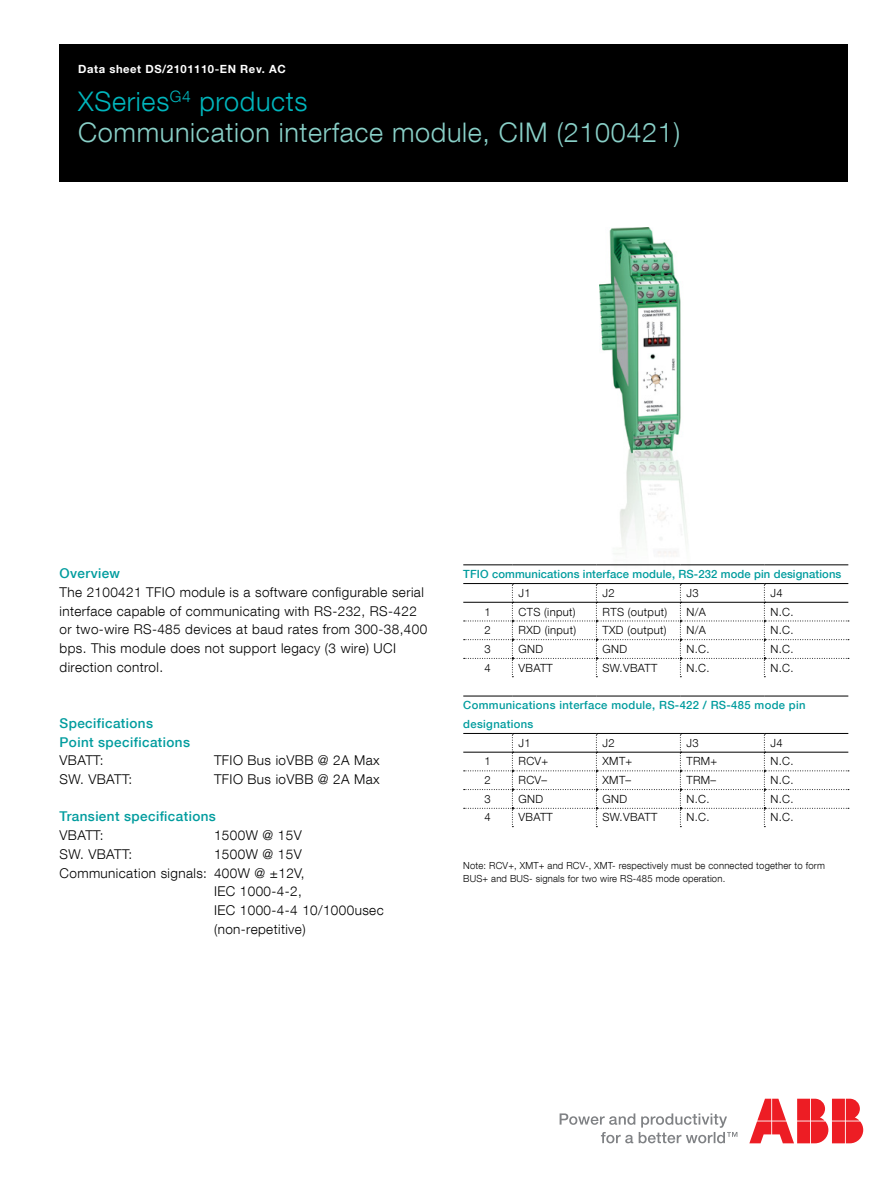
<style>
.page{position:relative;width:893px;height:1188px;background:#fff}
.page>*{position:absolute;margin:0;border:0;box-sizing:border-box;transform-origin:0 0}
.t1{font:300 27px/31.5px "ABB Neue Helvetica";letter-spacing:.025em;color:#89d0c8}
.t2{font:300 13.5px/18.8px "ABB Neue Helvetica";letter-spacing:.03em;color:#000}
.t3{font:500 13.5px/18.8px "ABB Neue Helvetica";letter-spacing:.03em;color:#009c9e}
.t4{font:300 11.25px "ABB Neue Helvetica";letter-spacing:.03em;color:#000}
.t5{font:500 11.25px/18.8px "ABB Neue Helvetica";letter-spacing:.02em;color:#009c9e}
.t6{font:700 11.25px "ABB Neue Helvetica";letter-spacing:.05em;color:#fff}
.t7{font:300 9.75px/12.5px "ABB Neue Helvetica";letter-spacing:.02em;color:#000}
.s1{color:#00b6bd}
</style>
<div class="page">
<svg style="left:560px;top:1113px;width:177px;height:30px"></svg>
<svg style="left:749px;top:1099px;width:114px;height:44px"></svg>
<div style="left:60px;top:45px;width:788px;height:137px;background:#000"></div>
<img style="left:599px;top:227px;width:94px;height:338px">
<hr style="left:463px;top:565px;width:49px;height:1px;background:#000">
<hr style="left:512px;top:565px;width:84px;height:1px;background:#000">
<hr style="left:596px;top:565px;width:84px;height:1px;background:#000">
<hr style="left:680px;top:565px;width:84px;height:1px;background:#000">
<hr style="left:764px;top:565px;width:84px;height:1px;background:#000">
<hr style="left:463px;top:583px;width:49px;height:1px;background:#000">
<hr style="left:512px;top:583px;width:84px;height:1px;background:#000">
<hr style="left:596px;top:583px;width:84px;height:1px;background:#000">
<hr style="left:680px;top:583px;width:84px;height:1px;background:#000">
<hr style="left:764px;top:583px;width:84px;height:1px;background:#000">
<hr style="left:463px;top:602px;width:49px;height:1px;background:#000">
<svg style="left:464px;top:584px;width:385px;height:93px"></svg>
<hr style="left:463px;top:696px;width:49px;height:1px;background:#000">
<hr style="left:512px;top:696px;width:84px;height:1px;background:#000">
<hr style="left:596px;top:696px;width:84px;height:1px;background:#000">
<hr style="left:680px;top:696px;width:84px;height:1px;background:#000">
<hr style="left:764px;top:696px;width:84px;height:1px;background:#000">
<hr style="left:463px;top:733px;width:49px;height:1px;background:#000">
<hr style="left:512px;top:733px;width:84px;height:1px;background:#000">
<hr style="left:596px;top:733px;width:84px;height:1px;background:#000">
<hr style="left:680px;top:733px;width:84px;height:1px;background:#000">
<hr style="left:764px;top:733px;width:84px;height:1px;background:#000">
<hr style="left:463px;top:752px;width:49px;height:1px;background:#000">
<svg style="left:464px;top:734px;width:385px;height:93px"></svg>
<p class="t6" style="left:78px;top:62px;width:209px">Data sheet DS/2101110-EN Rev. AC</p>
<h1 class="t1" style="left:78px;top:85px;width:603px"><span class="s1">XSeries</span><sup>G4</sup> <span class="s1">products<br></span>Communication interface module, CIM (2100421)</h1>
<p class="t3" style="left:60px;top:564px;width:62px">Overview</p>
<p class="t2" style="left:60px;top:583px;width:369px">The 2100421 TFIO module is a software configurable serial interface capable of communicating with RS-232, RS-422 or two-wire RS-485 devices at baud rates from 300-38,400 bps. This module does not support legacy (3 wire) UCI direction control.</p>
<p class="t3" style="left:60px;top:714px;width:132px">Specifications<br>Point specifications</p>
<p class="t2" style="left:60px;top:751px;width:45px">VBATT:</p>
<p class="t2" style="left:214px;top:751px;width:167px">TFIO Bus ioVBB @ 2A Max</p>
<p class="t2" style="left:60px;top:770px;width:74px">SW. VBATT:</p>
<p class="t2" style="left:214px;top:770px;width:167px">TFIO Bus ioVBB @ 2A Max</p>
<p class="t3" style="left:60px;top:807px;width:158px">Transient specifications</p>
<p class="t2" style="left:60px;top:826px;width:45px">VBATT:</p>
<p class="t2" style="left:214px;top:826px;width:89px">1500W @ 15V</p>
<p class="t2" style="left:60px;top:844px;width:74px">SW. VBATT:</p>
<p class="t2" style="left:214px;top:844px;width:89px">1500W @ 15V</p>
<p class="t2" style="left:60px;top:863px;width:247px">Communication signals: 400W @ ±12V,</p>
<p class="t2" style="left:214px;top:882px;width:89px">IEC 1000-4-2,</p>
<p class="t2" style="left:214px;top:901px;width:171px">IEC 1000-4-4 10/1000usec</p>
<p class="t2" style="left:214px;top:919px;width:93px">(non-repetitive)</p>
<p class="t5" style="left:463px;top:565px;width:380px">TFIO communications interface module, RS-232 mode pin designations</p>
<p class="t4" style="left:519px;top:586px;width:14px">J1</p>
<p class="t4" style="left:602px;top:586px;width:14px">J2</p>
<p class="t4" style="left:686px;top:586px;width:14px">J3</p>
<p class="t4" style="left:770px;top:586px;width:14px">J4</p>
<p class="t4" style="left:484px;top:605px;width:8px">1</p>
<p class="t4" style="left:518px;top:605px;width:59px">CTS (input)</p>
<p class="t4" style="left:602px;top:605px;width:66px">RTS (output)</p>
<p class="t4" style="left:686px;top:605px;width:21px">N/A</p>
<p class="t4" style="left:770px;top:605px;width:25px">N.C.</p>
<p class="t4" style="left:484px;top:623px;width:8px">2</p>
<p class="t4" style="left:518px;top:623px;width:59px">RXD (input)</p>
<p class="t4" style="left:602px;top:623px;width:66px">TXD (output)</p>
<p class="t4" style="left:686px;top:623px;width:21px">N/A</p>
<p class="t4" style="left:770px;top:623px;width:25px">N.C.</p>
<p class="t4" style="left:484px;top:642px;width:8px">3</p>
<p class="t4" style="left:518px;top:642px;width:26px">GND</p>
<p class="t4" style="left:602px;top:642px;width:26px">GND</p>
<p class="t4" style="left:686px;top:642px;width:25px">N.C.</p>
<p class="t4" style="left:770px;top:642px;width:25px">N.C.</p>
<p class="t4" style="left:484px;top:661px;width:8px">4</p>
<p class="t4" style="left:518px;top:661px;width:36px">VBATT</p>
<p class="t4" style="left:602px;top:661px;width:56px">SW.VBATT</p>
<p class="t4" style="left:686px;top:661px;width:25px">N.C.</p>
<p class="t4" style="left:770px;top:661px;width:25px">N.C.</p>
<p class="t5" style="left:463px;top:696px;width:344px">Communications interface module, RS-422 / RS-485 mode pin designations</p>
<p class="t4" style="left:519px;top:736px;width:14px">J1</p>
<p class="t4" style="left:602px;top:736px;width:14px">J2</p>
<p class="t4" style="left:686px;top:736px;width:14px">J3</p>
<p class="t4" style="left:770px;top:736px;width:14px">J4</p>
<p class="t4" style="left:484px;top:754px;width:8px">1</p>
<p class="t4" style="left:518px;top:754px;width:31px">RCV+</p>
<p class="t4" style="left:602px;top:754px;width:31px">XMT+</p>
<p class="t4" style="left:686px;top:754px;width:32px">TRM+</p>
<p class="t4" style="left:770px;top:754px;width:25px">N.C.</p>
<p class="t4" style="left:484px;top:773px;width:8px">2</p>
<p class="t4" style="left:518px;top:773px;width:30px">RCV–</p>
<p class="t4" style="left:602px;top:773px;width:30px">XMT–</p>
<p class="t4" style="left:686px;top:773px;width:31px">TRM–</p>
<p class="t4" style="left:770px;top:773px;width:25px">N.C.</p>
<p class="t4" style="left:484px;top:792px;width:8px">3</p>
<p class="t4" style="left:518px;top:792px;width:26px">GND</p>
<p class="t4" style="left:602px;top:792px;width:26px">GND</p>
<p class="t4" style="left:686px;top:792px;width:25px">N.C.</p>
<p class="t4" style="left:770px;top:792px;width:25px">N.C.</p>
<p class="t4" style="left:484px;top:811px;width:8px">4</p>
<p class="t4" style="left:518px;top:811px;width:36px">VBATT</p>
<p class="t4" style="left:602px;top:811px;width:56px">SW.VBATT</p>
<p class="t4" style="left:686px;top:811px;width:25px">N.C.</p>
<p class="t4" style="left:770px;top:811px;width:25px">N.C.</p>
<p class="t7" style="left:463px;top:859px;width:363px">Note: RCV+, XMT+ and RCV-, XMT- respectively must be connected together to form<br>BUS+ and BUS- signals for two wire RS-485 mode operation.</p>
</div>
